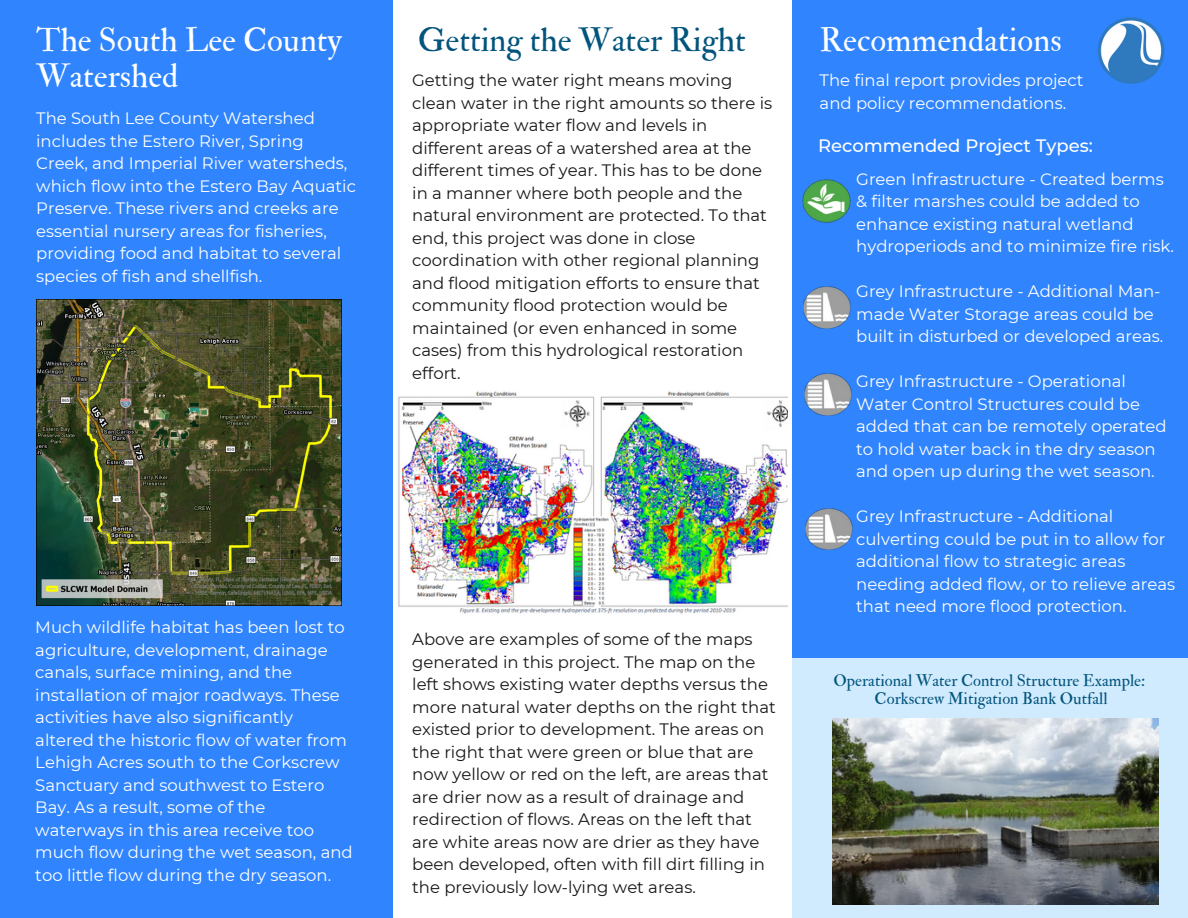
<style>
.page{position:relative;width:1188px;height:918px;background:#fff}
.page>*{position:absolute;margin:0;border:0;box-sizing:border-box;transform-origin:0 0}
.t1{font:33px/36px "IM FELL Double Pica Roman";color:#fff}
.t2{font:33px "IM FELL Double Pica Roman";color:#02547d}
.t3{font:500 18px "Montserrat";color:#fff}
.t4{font:16.5px/22.5px "Montserrat";color:#fff}
.t5{font:16.5px/22.5px "Montserrat";color:#171717}
.t6{font:16.5px "IM FELL Double Pica Roman";color:#02547d}
</style>
<div class="page">
<div style="left:792px;top:466px;width:396px;height:452px;background:#d0ebfd"></div>
<div style="left:792px;top:0;width:396px;height:658px;background:#3085ff"></div>
<img style="left:833px;top:719px;width:326px;height:186px">
<img style="left:398px;top:391px;width:390px;height:223px">
<div style="left:0;top:0;width:393px;height:918px;background:#3085ff"></div>
<img style="left:802px;top:180px;width:49px;height:42px">
<img style="left:803px;top:286px;width:48px;height:42px">
<img style="left:805px;top:374px;width:47px;height:42px">
<img style="left:806px;top:508px;width:47px;height:42px">
<img style="left:1098px;top:17px;width:67px;height:67px">
<img style="left:36px;top:299px;width:305px;height:306px">
<p class="t1" style="left:36px;top:23px;width:307px">The South Lee County<br>Watershed</p>
<p class="t4" style="left:36px;top:107px;width:321px">The South Lee County Watershed includes the Estero River, Spring Creek, and Imperial River watersheds, which flow into the Estero Bay Aquatic Preserve. These rivers and creeks are essential nursery areas for fisheries, providing food and habitat to several species of fish and shellfish.</p>
<p class="t4" style="left:35px;top:616px;width:319px">Much wildlife habitat has been lost to agriculture, development, drainage canals, surface mining, and the installation of major roadways. These activities have also significantly altered the historic flow of water from Lehigh Acres south to the Corkscrew Sanctuary and southwest to Estero Bay. As a result, some of the waterways in this area receive too much flow during the wet season, and too little flow during the dry season.</p>
<p class="t2" style="left:418px;top:20px;width:330px">Getting the Water Right</p>
<p class="t5" style="left:412px;top:69px;width:362px">Getting the water right means moving clean water in the right amounts so there is appropriate water flow and levels in different areas of a watershed area at the different times of year. This has to be done in a manner where both people and the natural environment are protected. To that end, this project was done in close coordination with other regional planning and flood mitigation efforts to ensure that community flood protection would be maintained (or even enhanced in some cases) from this hydrological restoration effort.</p>
<p class="t5" style="left:412px;top:628px;width:365px">Above are examples of some of the maps generated in this project. The map on the left shows existing water depths versus the more natural water depths on the right that existed prior to development. The areas on the right that were green or blue that are now yellow or red on the left, are areas that are drier now as a result of drainage and redirection of flows. Areas on the left that are white areas now are drier as they have been developed, often with fill dirt filling in the previously low-lying wet areas.</p>
<p class="t1" style="left:820px;top:23px;width:244px">Recommendations</p>
<p class="t4" style="left:820px;top:69px;width:265px">The final report provides project and policy recommendations.</p>
<p class="t3" style="left:818px;top:134px;width:276px">Recommended Project Types:</p>
<p class="t4" style="left:856px;top:168px;width:319px">Green Infrastructure - Created berms &amp; filter marshes could be added to enhance existing natural wetland hydroperiods and to minimize fire risk.</p>
<p class="t4" style="left:856px;top:280px;width:309px">Grey Infrastructure - Additional Man&shy;made Water Storage areas could be built in disturbed or developed areas.</p>
<p class="t4" style="left:856px;top:370px;width:312px">Grey Infrastructure - Operational Water Control Structures could be added that can be remotely operated to hold water back in the dry season and open up during the wet season.</p>
<p class="t4" style="left:856px;top:505px;width:321px">Grey Infrastructure - Additional culverting could be put in to allow for additional flow to strategic areas needing added flow, or to relieve areas that need more flood protection.</p>
<p class="t6" style="left:834px;top:670px;width:313px">Operational Water Control Structure Example:</p>
<p class="t6" style="left:875px;top:688px;width:234px">Corkscrew Mitigation Bank Outfall</p>
</div>
